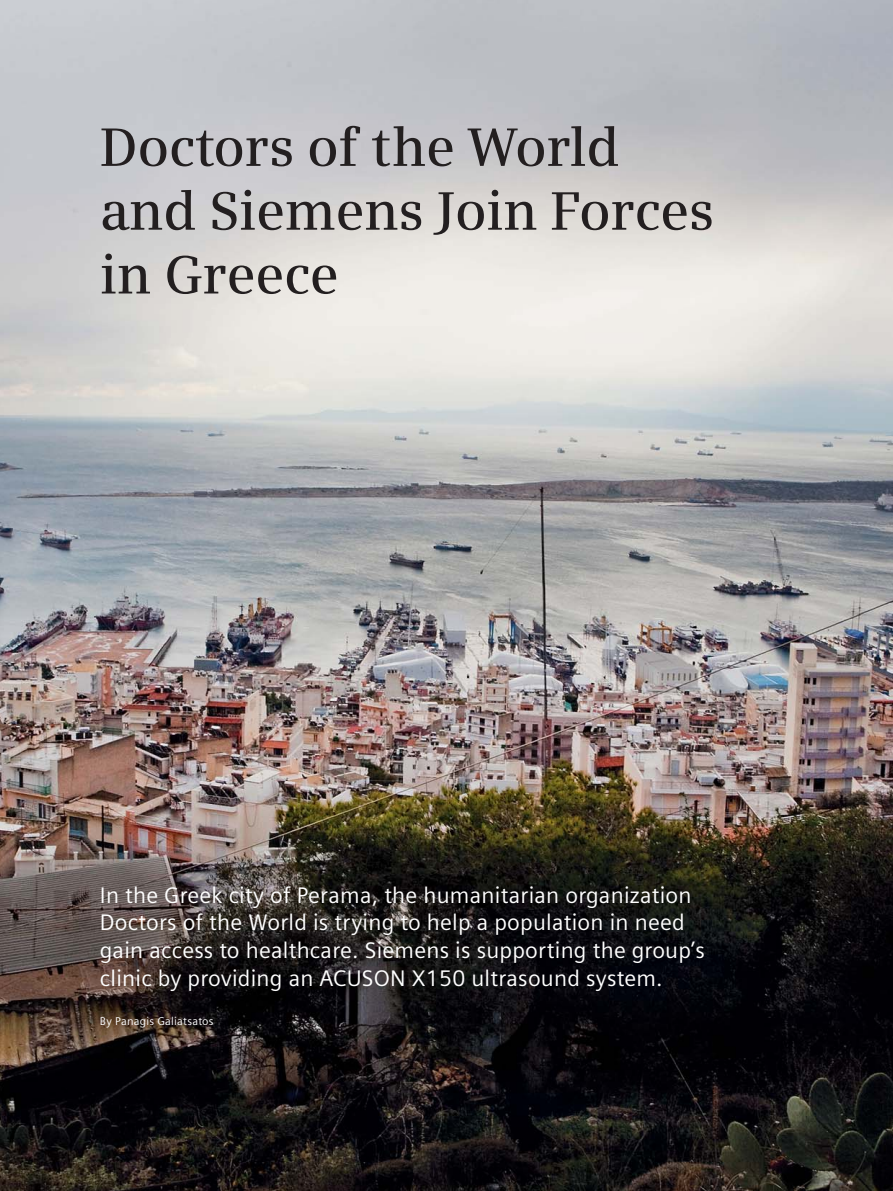
<style>
.page{position:relative;width:893px;height:1191px;background:#fff}
.page>*{position:absolute;margin:0;border:0;box-sizing:border-box;transform-origin:0 0}
.t1{font:600 54px/63.8px "Siemens Serif";letter-spacing:-.01em;color:#231f20}
.t2{font:22.5px/27.6px "Siemens Sans";letter-spacing:.01em;color:#fff}
.t3{font:11.25px "Siemens Sans";letter-spacing:.02em;color:#fff}
</style>
<div class="page">
<img style="left:0;top:0;width:893px;height:1190px">
<h1 class="t1" style="left:100px;top:118px;width:616px">Doctors of the World and Siemens Join Forces in Greece</h1>
<p class="t2" style="left:100px;top:882px;width:606px">In the Greek city of Perama, the humanitarian organization Doctors of the World is trying to help a population in need gain access to healthcare. Siemens is supporting the group’s clinic by providing an ACUSON X150 ultrasound system.</p>
<p class="t3" style="left:100px;top:1015px;width:115px">By Panagis Galiatsatos</p>
</div>
